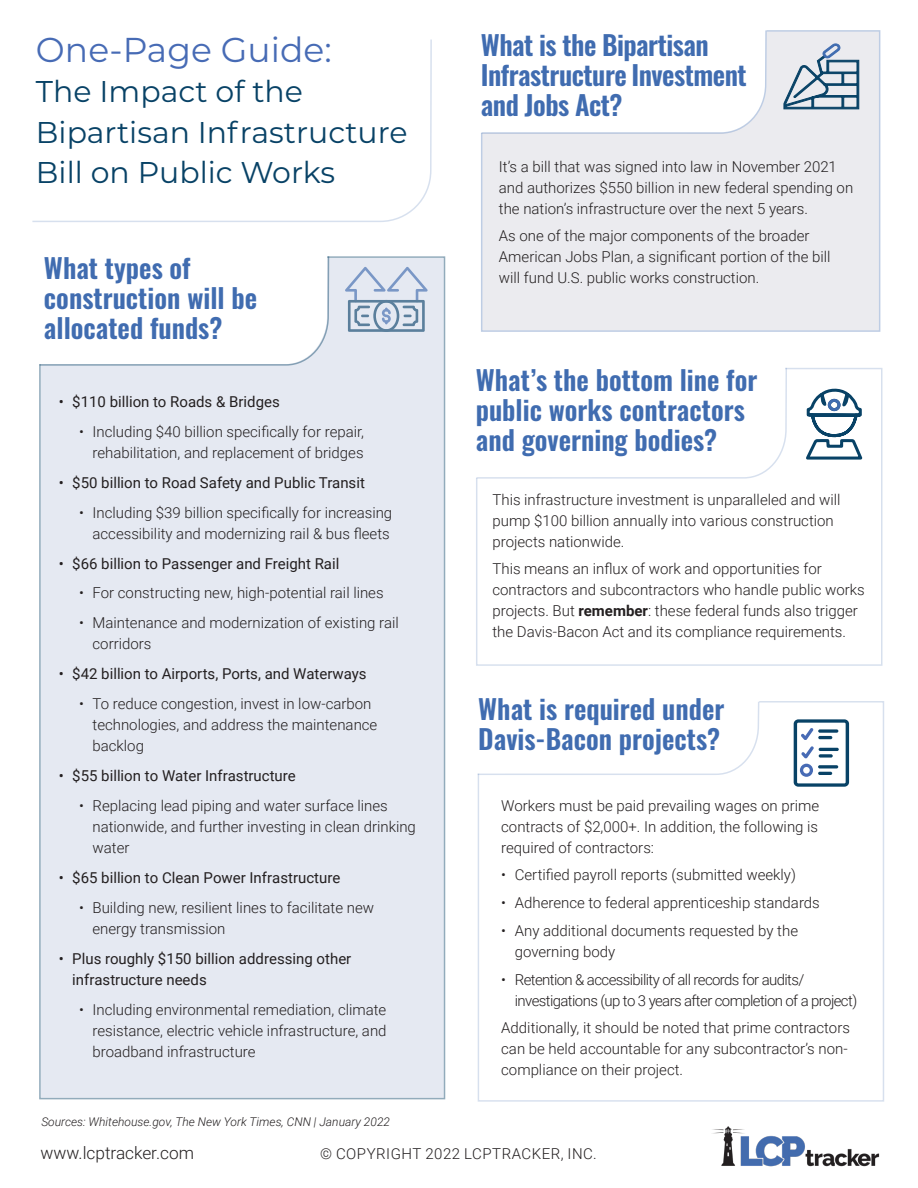
<style>
.page{position:relative;width:918px;height:1188px;background:#fff}
.page>*{position:absolute;margin:0;border:0;box-sizing:border-box;transform-origin:0 0}
.t1{font:34.5px "Montserrat";color:#476bb5}
.t2{font:30px/40.5px "Montserrat";color:#084266}
.t3{font:600 27px/30px "Oswald";color:#406cb0}
.t4{font:600 27px/30px "Oswald";letter-spacing:-.02em;color:#406cb0}
.t5{font:300 17.25px "Roboto";color:#231f20}
.t6{font:300 15px/21px "Roboto";color:#231f20}
.t7{font:15px/21px "Roboto";color:#231f20}
.t8{font:300 15px/21px "Roboto";letter-spacing:-.04em;color:#231f20}
.t9{font:300 15px "Roboto";letter-spacing:.035em;color:#231f20}
.t10{font:italic 300 12px "Roboto";color:#231f20}
.s1{font-weight:700}
</style>
<div class="page">
<div style="left:39px;top:256px;width:406px;height:843px;background:#e5e9f2"></div>
<div style="left:39px;top:256px;width:291px;height:110px;background:#fff"></div>
<svg style="left:477px;top:701px;width:283px;height:75px"></svg>
<div style="left:481px;top:30px;width:399px;height:302px;background:#ebebef"></div>
<img style="left:712px;top:1126px;width:168px;height:41px">
<svg style="left:806px;top:389px;width:57px;height:71px"></svg>
<div style="left:828px;top:399px;width:13px;height:12px;border:3px solid #406cb0;border-radius:50%"></div>
<svg style="left:783px;top:43px;width:77px;height:67px"></svg>
<svg style="left:794px;top:719px;width:55px;height:68px"></svg>
<svg style="left:32px;top:39px;width:400px;height:183px"></svg>
<div style="left:481px;top:30px;width:287px;height:105px;background:#fff"></div>
<svg style="left:476px;top:367px;width:312px;height:112px"></svg>
<p class="t1" style="left:36px;top:26px;width:297px">One-Page Guide:</p>
<p class="t2" style="left:36px;top:70px;width:373px">The Impact of the<br>Bipartisan Infrastructure<br>Bill on Public Works</p>
<p class="t3" style="left:44px;top:255px;width:215px">What types of construction will be allocated funds?</p>
<p class="t7" style="left:59px;top:391px;width:222px">• $110 billion to Roads &amp; Bridges</p>
<p class="t6" style="left:79px;top:420px;width:287px;text-align:right">• Including $40 billion specifically for repair, rehabilitation, and replacement of bridges</p>
<p class="t7" style="left:59px;top:471px;width:308px">• $50 billion to Road Safety and Public Transit</p>
<p class="t6" style="left:79px;top:501px;width:315px;text-align:right">• Including $39 billion specifically for increasing accessibility and modernizing rail &amp; bus fleets</p>
<p class="t7" style="left:59px;top:552px;width:282px">• $66 billion to Passenger and Freight Rail</p>
<p class="t6" style="left:79px;top:582px;width:306px">• For constructing new, high-potential rail lines</p>
<p class="t6" style="left:93px;top:612px;width:308px;text-indent:-14px">• Maintenance and modernization of existing rail corridors</p>
<p class="t7" style="left:59px;top:663px;width:309px">• $42 billion to Airports, Ports, and Waterways</p>
<p class="t6" style="left:93px;top:693px;width:286px;text-indent:-14px">• To reduce congestion, invest in low-carbon technologies, and address the maintenance backlog</p>
<p class="t7" style="left:59px;top:765px;width:239px">• $55 billion to Water Infrastructure</p>
<p class="t6" style="left:93px;top:795px;width:325px;text-indent:-14px">• Replacing lead piping and water surface lines nationwide, and further investing in clean drinking water</p>
<p class="t7" style="left:59px;top:867px;width:283px">• $65 billion to Clean Power Infrastructure</p>
<p class="t6" style="left:93px;top:896px;width:283px;text-indent:-14px">• Building new, resilient lines to facilitate new energy transmission</p>
<p class="t7" style="left:72px;top:947px;width:281px;text-indent:-14px">• Plus roughly $150 billion addressing other infrastructure needs</p>
<p class="t6" style="left:93px;top:998px;width:296px;text-align:justify;text-indent:-14px">• Including environmental remediation, climate resistance, electric vehicle infrastructure, and broadband infrastructure</p>
<p class="t4" style="left:481px;top:32px;width:267px">What is the Bipartisan<br>Infrastructure Investment and Jobs Act?</p>
<p class="t6" style="left:499px;top:155px;width:356px">It’s a bill that was signed into law in November 2021 and authorizes $550 billion in new federal spending on the nation’s infrastructure over the next 5 years.</p>
<p class="t6" style="left:499px;top:225px;width:333px">As one of the major components of the broader<br>American Jobs Plan, a significant portion of the bill will fund U.S. public works construction.</p>
<p class="t3" style="left:476px;top:367px;width:283px">What’s the bottom line for public works contractors and governing bodies?</p>
<p class="t6" style="left:492px;top:488px;width:350px">This infrastructure investment is unparalleled and will pump $100 billion annually into various construction projects nationwide.</p>
<p class="t6" style="left:492px;top:558px;width:374px">This means an influx of work and opportunities for contractors and subcontractors who handle public works projects. But <span class="s1">remember</span>: these federal funds also trigger the Davis-Bacon Act and its compliance requirements.</p>
<p class="t3" style="left:478px;top:696px;width:248px">What is required under<br>Davis-Bacon projects?</p>
<p class="t6" style="left:501px;top:794px;width:319px;text-align:justify">Workers must be paid prevailing wages on prime contracts of $2,000+. In addition, the following is required of contractors:</p>
<p class="t6" style="left:501px;top:864px;width:296px">• Certified payroll reports (submitted weekly)</p>
<p class="t6" style="left:501px;top:892px;width:320px">• Adherence to federal apprenticeship standards</p>
<p class="t6" style="left:515px;top:919px;width:285px;text-indent:-14px">• Any additional documents requested by the governing body</p>
<p class="t8" style="left:515px;top:968px;width:344px;text-indent:-14px">• Retention &amp; accessibility of all records for audits/ investigations (up to 3 years after completion of a project)</p>
<p class="t6" style="left:501px;top:1017px;width:350px">Additionally, it should be noted that prime contractors can be held accountable for any subcontractor’s non&shy;compliance on their project.</p>
<p class="t10" style="left:41px;top:1114px;width:350px">Sources: Whitehouse.gov, The New York Times, CNN | January 2022</p>
<p class="t9" style="left:320px;top:1143px;width:278px">© COPYRIGHT 2022 LCPTRACKER, INC.</p>
<p class="t5" style="left:41px;top:1141px;width:155px">www.lcptracker.com</p>
</div>
